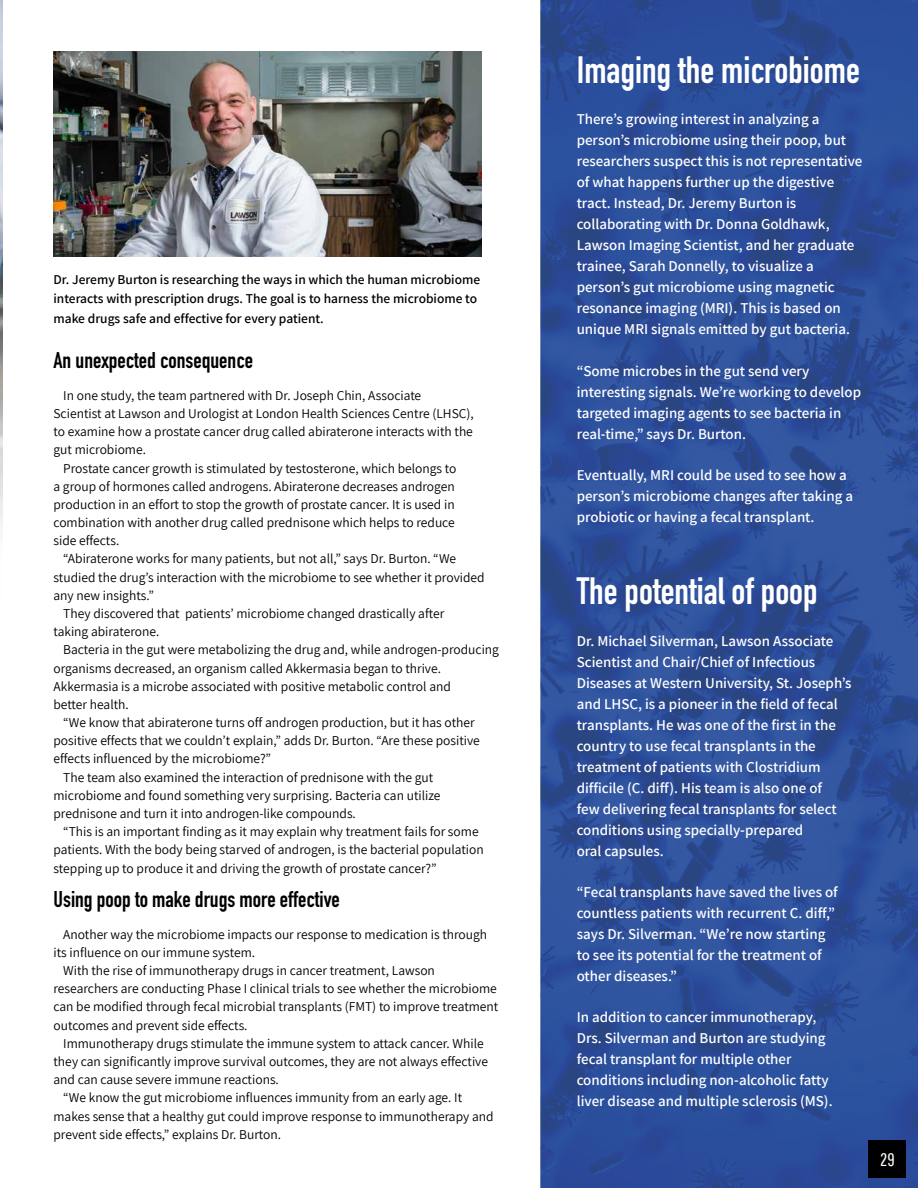
<style>
.page{position:relative;width:918px;height:1188px;background:#fff}
.page>*{position:absolute;margin:0;border:0;box-sizing:border-box;transform-origin:0 0}
.t1{font:700 37.5px "DIN Condensed";color:#fff}
.t2{font:700 22.5px "DIN Condensed";color:#000}
.t3{font:18px "Pathway Gothic One";color:#fff}
.t4{font:600 15px/21px "Assistant";color:#fff}
.t5{font:13.5px/18.1px "Assistant";color:#000}
.t6{font:600 13.5px/19.5px "Assistant";color:#000}
</style>
<div class="page">
<img style="left:540px;top:0;width:378px;height:1188px">
<img style="left:54px;top:52px;width:428px;height:204px">
<img style="left:0;top:0;width:3px;height:524px">
<div style="left:868px;top:1140px;width:38px;height:38px;background:#000"></div>
<p class="t6" style="left:54px;top:269px;width:428px">Dr. Jeremy Burton is researching the ways in which the human microbiome interacts with prescription drugs. The goal is to harness the microbiome to make drugs safe and effective for every patient.</p>
<h2 class="t2" style="left:54px;top:345px;width:201px">An unexpected consequence</h2>
<p class="t5" style="left:54px;top:386px;width:422px;text-indent:10px">In one study, the team partnered with Dr. Joseph Chin, Associate<br>Scientist at Lawson and Urologist at London Health Sciences Centre (LHSC), to examine how a prostate cancer drug called abiraterone interacts with the gut microbiome.</p>
<p class="t5" style="left:54px;top:458px;width:404px;text-indent:10px">Prostate cancer growth is stimulated by testosterone, which belongs to a group of hormones called androgens. Abiraterone decreases androgen production in an effort to stop the growth of prostate cancer. It is used in combination with another drug called prednisone which helps to reduce side effects.</p>
<p class="t5" style="left:63px;top:549px;width:394px">“Abiraterone works for many patients, but not all,” says Dr. Burton. “We</p>
<p class="t5" style="left:54px;top:567px;width:433px">studied the drug’s interaction with the microbiome to see whether it provided</p>
<p class="t5" style="left:54px;top:586px;width:102px">any new insights.”</p>
<p class="t5" style="left:63px;top:604px;width:383px">They discovered that patients’ microbiome changed drastically after</p>
<p class="t5" style="left:54px;top:622px;width:107px">taking abiraterone.</p>
<p class="t5" style="left:63px;top:640px;width:437px">Bacteria in the gut were metabolizing the drug and, while androgen-producing</p>
<p class="t5" style="left:54px;top:658px;width:389px">organisms decreased, an organism called Akkermasia began to thrive.</p>
<p class="t5" style="left:54px;top:677px;width:399px">Akkermasia is a microbe associated with positive metabolic control and</p>
<p class="t5" style="left:54px;top:695px;width:77px">better health.</p>
<p class="t5" style="left:63px;top:713px;width:413px">“We know that abiraterone turns off androgen production, but it has other</p>
<p class="t5" style="left:54px;top:731px;width:428px">positive effects that we couldn’t explain,” adds Dr. Burton. “Are these positive</p>
<p class="t5" style="left:54px;top:749px;width:219px">effects influenced by the microbiome?”</p>
<p class="t5" style="left:63px;top:767px;width:372px">The team also examined the interaction of prednisone with the gut</p>
<p class="t5" style="left:54px;top:786px;width:389px">microbiome and found something very surprising. Bacteria can utilize</p>
<p class="t5" style="left:54px;top:804px;width:304px">prednisone and turn it into androgen-like compounds.</p>
<p class="t5" style="left:63px;top:822px;width:417px">“This is an important finding as it may explain why treatment fails for some</p>
<p class="t5" style="left:54px;top:840px;width:432px">patients. With the body being starved of androgen, is the bacterial population</p>
<p class="t5" style="left:54px;top:858px;width:385px">stepping up to produce it and driving the growth of prostate cancer?”</p>
<h2 class="t2" style="left:54px;top:884px;width:288px">Using poop to make drugs more effective</h2>
<p class="t5" style="left:63px;top:924px;width:425px">Another way the microbiome impacts our response to medication is through</p>
<p class="t5" style="left:54px;top:943px;width:203px">its influence on our immune system.</p>
<p class="t5" style="left:63px;top:961px;width:373px">With the rise of immunotherapy drugs in cancer treatment, Lawson</p>
<p class="t5" style="left:54px;top:979px;width:445px">researchers are conducting Phase I clinical trials to see whether the microbiome</p>
<p class="t5" style="left:54px;top:997px;width:446px">can be modified through fecal microbial transplants (FMT) to improve treatment</p>
<p class="t5" style="left:54px;top:1015px;width:196px">outcomes and prevent side effects.</p>
<p class="t5" style="left:63px;top:1034px;width:422px">Immunotherapy drugs stimulate the immune system to attack cancer. While</p>
<p class="t5" style="left:54px;top:1052px;width:436px">they can significantly improve survival outcomes, they are not always effective</p>
<p class="t5" style="left:54px;top:1070px;width:227px">and can cause severe immune reactions.</p>
<p class="t5" style="left:63px;top:1088px;width:400px">“We know the gut microbiome influences immunity from an early age. It</p>
<p class="t5" style="left:54px;top:1106px;width:442px">makes sense that a healthy gut could improve response to immunotherapy and</p>
<p class="t5" style="left:54px;top:1125px;width:229px">prevent side effects,” explains Dr. Burton.</p>
<h1 class="t1" style="left:577px;top:45px;width:285px">Imaging the microbiome</h1>
<p class="t4" style="left:577px;top:108px;width:287px">There’s growing interest in analyzing a person’s microbiome using their poop, but researchers suspect this is not representative of what happens further up the digestive tract. Instead, Dr. Jeremy Burton is collaborating with Dr. Donna Goldhawk, Lawson Imaging Scientist, and her graduate trainee, Sarah Donnelly, to visualize a person’s gut microbiome using magnetic resonance imaging (MRI). This is based on unique MRI signals emitted by gut bacteria.</p>
<p class="t4" style="left:577px;top:360px;width:286px">“Some microbes in the gut send very interesting signals. We’re working to develop targeted imaging agents to see bacteria in real-time,” says Dr. Burton.</p>
<p class="t4" style="left:577px;top:464px;width:278px">Eventually, MRI could be used to see how a person’s microbiome changes after taking a probiotic or having a fecal transplant.</p>
<h1 class="t1" style="left:577px;top:566px;width:243px">The potential of poop</h1>
<p class="t4" style="left:577px;top:630px;width:276px">Dr. Michael Silverman, Lawson Associate Scientist and Chair/Chief of Infectious Diseases at Western University, St. Joseph’s and LHSC, is a pioneer in the field of fecal transplants. He was one of the first in the country to use fecal transplants in the treatment of patients with Clostridium difficile (C. diff). His team is also one of<br>few delivering fecal transplants for select conditions using specially-prepared<br>oral capsules.</p>
<p class="t4" style="left:577px;top:881px;width:263px">“Fecal transplants have saved the lives of countless patients with recurrent C. diff,” says Dr. Silverman. “We’re now starting to see its potential for the treatment of other diseases.”</p>
<p class="t4" style="left:577px;top:1006px;width:257px">In addition to cancer immunotherapy, Drs. Silverman and Burton are studying fecal transplant for multiple other conditions including non-alcoholic fatty liver disease and multiple sclerosis (MS).</p>
<h3 class="t3" style="left:880px;top:1149px;width:16px">29</h3>
</div>
